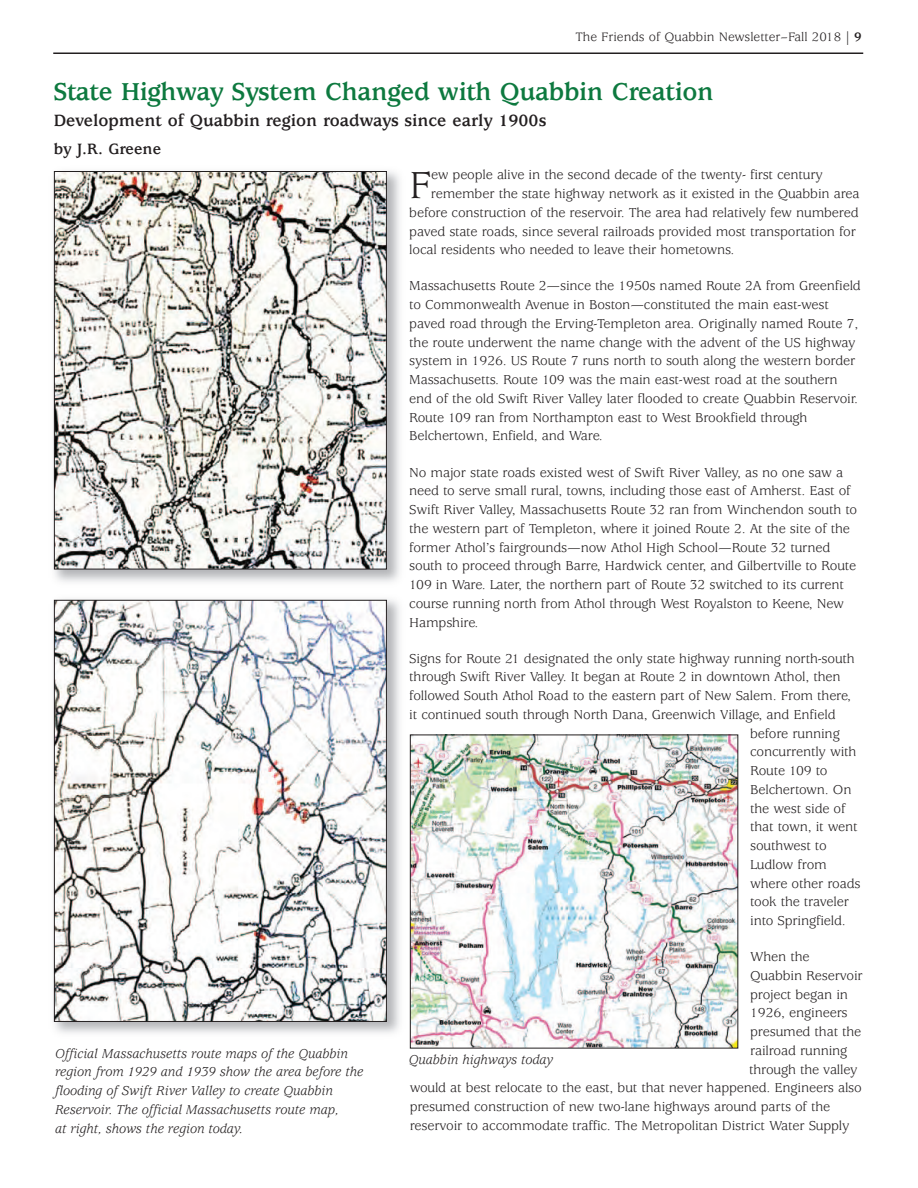
<style>
.page{position:relative;width:918px;height:1188px;background:#fff}
.page>*{position:absolute;margin:0;border:0;box-sizing:border-box;transform-origin:0 0}
.t1{font:41.7px "Usherwood";color:#231f20}
.t2{font:700 27px "Usherwood";letter-spacing:-.01em;color:#0d793f}
.t3{font:700 18px "Usherwood";color:#231f20}
.t4{font:700 16.5px "Usherwood";color:#231f20}
.t5{font:14.25px/18.8px "Usherwood";letter-spacing:-.01em;color:#231f20}
.t6{font:italic 14.25px/18.8px "Usherwood";letter-spacing:-.005em;color:#231f20}
.t7{font:13.5px "Usherwood";color:#231f20}
.s1{font-weight:700}
</style>
<div class="page">
<hr style="left:53px;top:52px;width:810px;height:2px;background:#231f20">
<img style="left:53px;top:171px;width:347px;height:411px">
<img style="left:56px;top:173px;width:329px;height:394px">
<div style="left:54px;top:171px;width:333px;height:398px;border:1px solid #231f20"></div>
<img style="left:56px;top:602px;width:329px;height:418px">
<div style="left:54px;top:600px;width:333px;height:422px;border:1px solid #231f20"></div>
<img style="left:412px;top:737px;width:324px;height:310px">
<div style="left:410px;top:735px;width:328px;height:314px;border:1px solid #231f20"></div>
<p class="t7" style="left:575px;top:31px;width:288px">The Friends of Quabbin Newsletter–Fall 2018 <span class="s1">| 9</span></p>
<h2 class="t2" style="left:54px;top:82px;width:661px">State Highway System Changed with Quabbin Creation</h2>
<p class="t3" style="left:54px;top:114px;width:494px">Development of Quabbin region roadways since early 1900s</p>
<p class="t4" style="left:54px;top:143px;width:109px">by J.R. Greene</p>
<h1 class="t1" style="left:409px;top:170px;width:24px">F</h1>
<p class="t5" style="left:431px;top:167px;width:393px">ew people alive in the second decade of the twenty- first century</p>
<p class="t5" style="left:431px;top:186px;width:430px">remember the state highway network as it existed in the Quabbin area</p>
<p class="t5" style="left:409px;top:204px;width:451px">before construction of the reservoir. The area had relatively few numbered</p>
<p class="t5" style="left:409px;top:223px;width:448px">paved state roads, since several railroads provided most transportation for</p>
<p class="t5" style="left:409px;top:242px;width:327px">local residents who needed to leave their hometowns.</p>
<p class="t5" style="left:409px;top:278px;width:453px">Massachusetts Route 2—since the 1950s named Route 2A from Greenfield to Commonwealth Avenue in Boston—constituted the main east-west paved road through the Erving-Templeton area. Originally named Route 7, the route underwent the name change with the advent of the US highway system in 1926. US Route 7 runs north to south along the western border Massachusetts. Route 109 was the main east-west road at the southern end of the old Swift River Valley later flooded to create Quabbin Reservoir.<br>Route 109 ran from Northampton east to West Brookfield through Belchertown, Enfield, and Ware.</p>
<p class="t5" style="left:409px;top:464px;width:449px">No major state roads existed west of Swift River Valley, as no one saw a need to serve small rural, towns, including those east of Amherst. East of Swift River Valley, Massachusetts Route 32 ran from Winchendon south to the western part of Templeton, where it joined Route 2. At the site of the former Athol’s fairgrounds—now Athol High School—Route 32 turned south to proceed through Barre, Hardwick center, and Gilbertville to Route 109 in Ware. Later, the northern part of Route 32 switched to its current course running north from Athol through West Royalston to Keene, New Hampshire.</p>
<p class="t5" style="left:409px;top:650px;width:447px">Signs for Route 21 designated the only state highway running north-south</p>
<p class="t5" style="left:409px;top:669px;width:433px">through Swift River Valley. It began at Route 2 in downtown Athol, then</p>
<p class="t5" style="left:409px;top:688px;width:443px">followed South Athol Road to the eastern part of New Salem. From there,</p>
<p class="t5" style="left:409px;top:706px;width:428px">it continued south through North Dana, Greenwich Village, and Enfield</p>
<p class="t5" style="left:750px;top:725px;width:91px">before running</p>
<p class="t5" style="left:750px;top:744px;width:108px">concurrently with</p>
<p class="t5" style="left:750px;top:763px;width:79px">Route 109 to</p>
<p class="t5" style="left:750px;top:781px;width:103px">Belchertown. On</p>
<p class="t5" style="left:750px;top:800px;width:97px">the west side of</p>
<p class="t5" style="left:750px;top:819px;width:109px">that town, it went</p>
<p class="t5" style="left:750px;top:838px;width:78px">southwest to</p>
<p class="t5" style="left:750px;top:856px;width:78px">Ludlow from</p>
<p class="t5" style="left:750px;top:875px;width:112px">where other roads</p>
<p class="t5" style="left:750px;top:894px;width:100px">took the traveler</p>
<p class="t5" style="left:750px;top:913px;width:97px">into Springfield.</p>
<p class="t5" style="left:750px;top:949px;width:61px">When the</p>
<p class="t5" style="left:750px;top:967px;width:114px">Quabbin Reservoir</p>
<p class="t5" style="left:750px;top:986px;width:99px">project began in</p>
<p class="t5" style="left:750px;top:1005px;width:99px">1926, engineers</p>
<p class="t5" style="left:750px;top:1024px;width:113px">presumed that the</p>
<p class="t5" style="left:750px;top:1042px;width:99px">railroad running</p>
<p class="t5" style="left:749px;top:1061px;width:110px">through the valley</p>
<p class="t5" style="left:410px;top:1080px;width:454px">would at best relocate to the east, but that never happened. Engineers also</p>
<p class="t5" style="left:410px;top:1099px;width:422px">presumed construction of new two-lane highways around parts of the</p>
<p class="t5" style="left:410px;top:1117px;width:441px">reservoir to accommodate traffic. The Metropolitan District Water Supply</p>
<p class="t6" style="left:55px;top:1045px;width:310px">Official Massachusetts route maps of the Quabbin region from 1929 and 1939 show the area before the flooding of Swift River Valley to create Quabbin Reservoir. The official Massachusetts route map,<br>at right, shows the region today.</p>
<p class="t6" style="left:409px;top:1051px;width:146px">Quabbin highways today</p>
</div>
